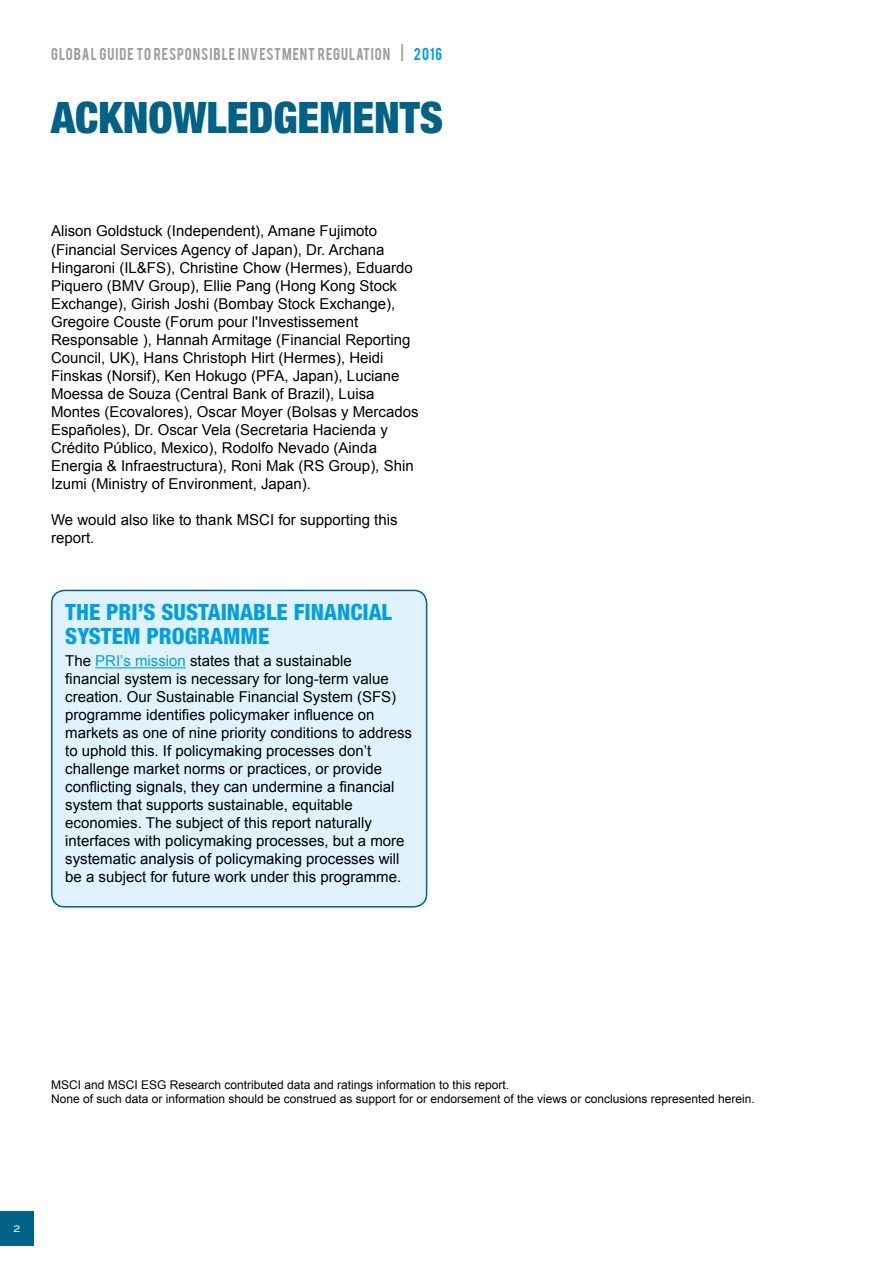
<style>
.page{position:relative;width:893px;height:1263px;background:#fff}
.page>*{position:absolute;margin:0;border:0;box-sizing:border-box;transform-origin:0 0}
.t1{font:900 condensed 43.5px "Helvetica Neue LT Pro";color:#006287}
.t2{font:800 condensed 22.5px/24px "Helvetica Neue LT Pro";color:#009fe3}
.t3{font:15px/18px "Arial";color:#000}
.t4{font:13.5px "Bebas";letter-spacing:.07em;color:#9d9d9c}
.t5{font:12px/14.4px "Arial";color:#000}
.t6{font:12px "Alright Sans";color:#fff}
.s1{color:#009fe3}
</style>
<div class="page">
<div style="left:0;top:1212px;width:34px;height:34px;background:#006287"></div>
<div style="left:52px;top:590px;width:375px;height:317px;background:#dff2fd;border-radius:13px"></div>
<hr style="left:95px;top:667px;width:91px;height:1px;background:#009fe3">
<div style="left:51px;top:590px;width:376px;height:317px;border:2px solid #006287;border-radius:13px"></div>
<p class="t4" style="left:51px;top:44px;width:393px">GLOBAL GUIDE TO RESPONSIBLE INVESTMENT REGULATION | <span class="s1">2016</span></p>
<h1 class="t1" style="left:51px;top:91px;width:394px">ACKNOWLEDGEMENTS</h1>
<p class="t3" style="left:51px;top:222px;width:369px">Alison Goldstuck (Independent), Amane Fujimoto (Financial Services Agency of Japan), Dr. Archana Hingaroni (IL&amp;FS), Christine Chow (Hermes), Eduardo Piquero (BMV Group), Ellie Pang (Hong Kong Stock Exchange), Girish Joshi (Bombay Stock Exchange), Gregoire Couste (Forum pour l'Investissement Responsable ), Hannah Armitage (Financial Reporting Council, UK), Hans Christoph Hirt (Hermes), Heidi Finskas (Norsif), Ken Hokugo (PFA, Japan), Luciane Moessa de Souza (Central Bank of Brazil), Luisa Montes (Ecovalores), Oscar Moyer (Bolsas y Mercados Españoles), Dr. Oscar Vela (Secretaria Hacienda y Crédito Público, Mexico), Rodolfo Nevado (Ainda Energia &amp; Infraestructura), Roni Mak (RS Group), Shin Izumi (Ministry of Environment, Japan).</p>
<p class="t3" style="left:51px;top:510px;width:348px">We would also like to thank MSCI for supporting this report.</p>
<h2 class="t2" style="left:65px;top:600px;width:328px">THE PRI’S SUSTAINABLE FINANCIAL<br>SYSTEM PROGRAMME</h2>
<p class="t3" style="left:65px;top:652px;width:348px">The <span class="s1">PRI’s mission</span> states that a sustainable<br>financial system is necessary for long-term value creation. Our Sustainable Financial System (SFS) programme identifies policymaker influence on markets as one of nine priority conditions to address to uphold this. If policymaking processes don’t challenge market norms or practices, or provide conflicting signals, they can undermine a financial system that supports sustainable, equitable economies. The subject of this report naturally interfaces with policymaking processes, but a more systematic analysis of policymaking processes will be a subject for future work under this programme.</p>
<p class="t5" style="left:51px;top:1077px;width:705px">MSCI and MSCI ESG Research contributed data and ratings information to this report.<br>None of such data or information should be construed as support for or endorsement of the views or conclusions represented herein.</p>
<p class="t6" style="left:13px;top:1220px;width:9px">2</p>
</div>
